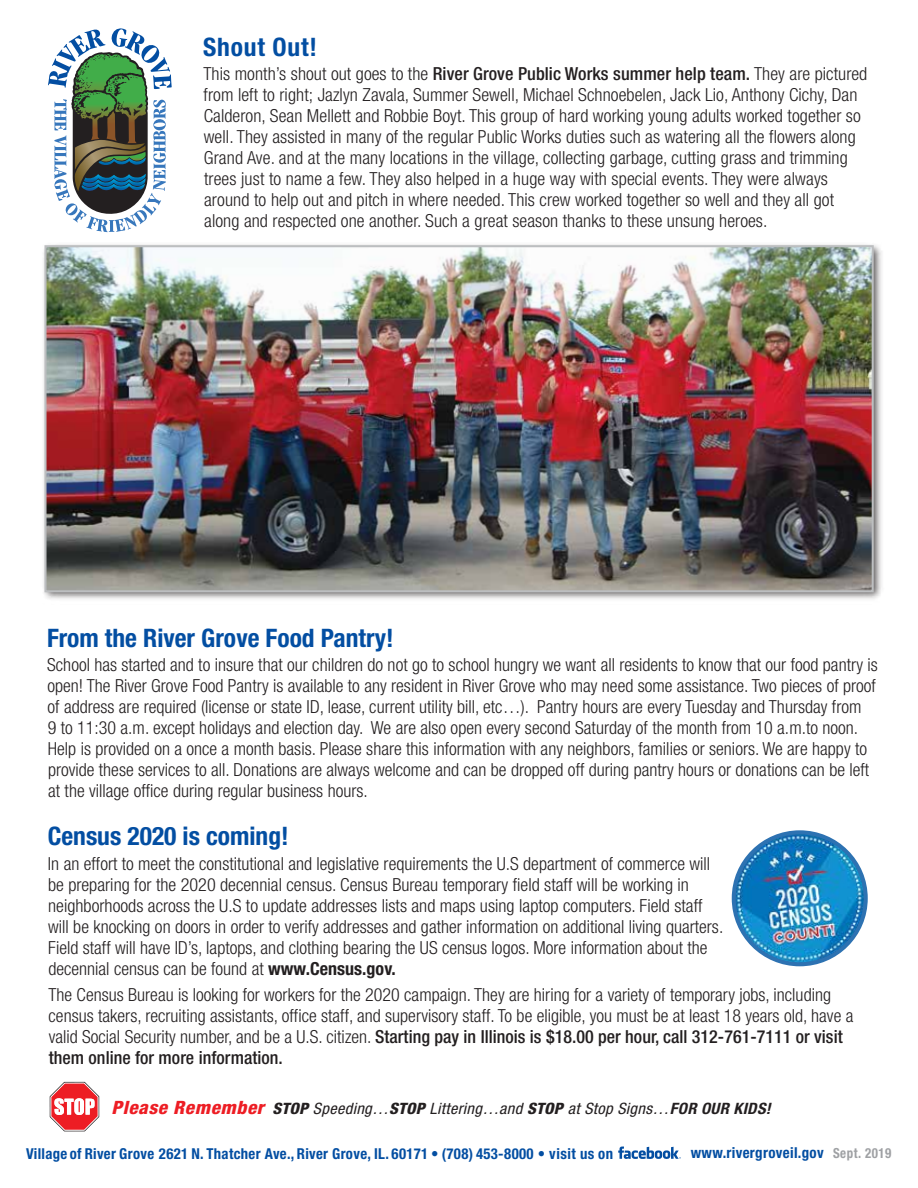
<style>
.page{position:relative;width:918px;height:1188px;background:#fff}
.page>*{position:absolute;margin:0;border:0;box-sizing:border-box;transform-origin:0 0}
.t1{font:700 condensed 25.5px "Helvetica Neue";color:#034ea2}
.t2{font:700 condensed 25.5px "Helvetica Neue";letter-spacing:.03em;color:#034ea2}
.t3{font:300 condensed 18px/21px "Helvetica Neue";color:#231f20}
.t4{font:italic condensed 15.6px "Helvetica Neue";letter-spacing:.02em;color:#231f20;scale:1.05 1}
.t5{font:700 condensed 15.15px "Helvetica Neue";letter-spacing:.02em;color:#034ea2}
.t6{font:700 condensed 15px "Helvetica Neue";letter-spacing:.02em;color:#034ea2}
.s1{font-weight:500}
.s2{font-weight:700}
.s3{font-weight:800;font-size:18.3px;color:#ed1d24}
.s4{font-weight:800}
.s5{font-size:13.95px;color:#9fa1a4}
</style>
<div class="page">
<svg style="left:618px;top:1147px;width:63px;height:12px"></svg>
<svg style="left:48px;top:28px;width:124px;height:67px"></svg>
<img style="left:43px;top:95px;width:839px;height:504px">
<img style="left:47px;top:248px;width:824px;height:341px">
<div style="left:44px;top:245px;width:830px;height:347px;border:2px solid #bcbec0"></div>
<svg style="left:732px;top:830px;width:136px;height:136px"></svg>
<img style="left:734px;top:833px;width:131px;height:131px;border-radius:66px">
<div style="left:733px;top:831px;width:134px;height:135px;border:3px solid #2d72b2;border-radius:50%"></div>
<svg style="left:49px;top:1081px;width:51px;height:51px"></svg>
<h1 class="t2" style="left:203px;top:31px;width:115px">Shout Out!</h1>
<p class="t3" style="left:203px;top:63px;width:665px">This month’s shout out goes to the <span class="s1">River Grove Public Works summer help team.</span> They are pictured from left to right; Jazlyn Zavala, Summer Sewell, Michael Schnoebelen, Jack Lio, Anthony Cichy, Dan Calderon, Sean Mellett and Robbie Boyt. This group of hard working young adults worked together so well. They assisted in many of the regular Public Works duties such as watering all the flowers along Grand Ave. and at the many locations in the village, collecting garbage, cutting grass and trimming trees just to name a few. They also helped in a huge way with special events. They were always around to help out and pitch in where needed. This crew worked together so well and they all got along and respected one another. Such a great season thanks to these unsung heroes.</p>
<h1 class="t1" style="left:47px;top:622px;width:348px">From the River Grove Food Pantry!</h1>
<p class="t3" style="left:47px;top:654px;width:832px">School has started and to insure that our children do not go to school hungry we want all residents to know that our food pantry is open! The River Grove Food Pantry is available to any resident in River Grove who may need some assistance. Two pieces of proof of address are required (license or state ID, lease, current utility bill, etc…). Pantry hours are every Tuesday and Thursday from<br>9 to 11:30 a.m. except holidays and election day. We are also open every second Saturday of the month from 10 a.m.to noon.<br>Help is provided on a once a month basis. Please share this information with any neighbors, families or seniors. We are happy to provide these services to all. Donations are always welcome and can be dropped off during pantry hours or donations can be left at the village office during regular business hours.</p>
<h1 class="t1" style="left:48px;top:820px;width:242px">Census 2020 is coming!</h1>
<p class="t3" style="left:48px;top:853px;width:677px">In an effort to meet the constitutional and legislative requirements the U.S department of commerce will be preparing for the 2020 decennial census. Census Bureau temporary field staff will be working in neighborhoods across the U.S to update addresses lists and maps using laptop computers. Field staff will be knocking on doors in order to verify addresses and gather information on additional living quarters.<br>Field staff will have ID’s, laptops, and clothing bearing the US census logos. More information about the decennial census can be found at <span class="s2">www.Census.gov.</span></p>
<p class="t3" style="left:49px;top:984px;width:806px">The Census Bureau is looking for workers for the 2020 campaign. They are hiring for a variety of temporary jobs, including census takers, recruiting assistants, office staff, and supervisory staff. To be eligible, you must be at least 18 years old, have a valid Social Security number, and be a U.S. citizen. <span class="s1">Starting pay in Illinois is $18.00 per hour, call 312-761-7111 or visit them online for more information.</span></p>
<p class="t4" style="left:112px;top:1099px;width:629px"><span class="s3">Please Remember</span> <span class="s4">STOP</span> Speeding…<span class="s4">STOP</span> Littering…and <span class="s4">STOP</span> at Stop Signs…<span class="s2">FOR OUR KIDS!</span></p>
<p class="t6" style="left:26px;top:1144px;width:589px">Village of River Grove 2621 N. Thatcher Ave., River Grove, IL. 60171 • (708) 453-8000 • visit us on</p>
<p class="t5" style="left:691px;top:1144px;width:202px">www.rivergroveil.gov <span class="s5">Sept. 2019</span></p>
</div>
